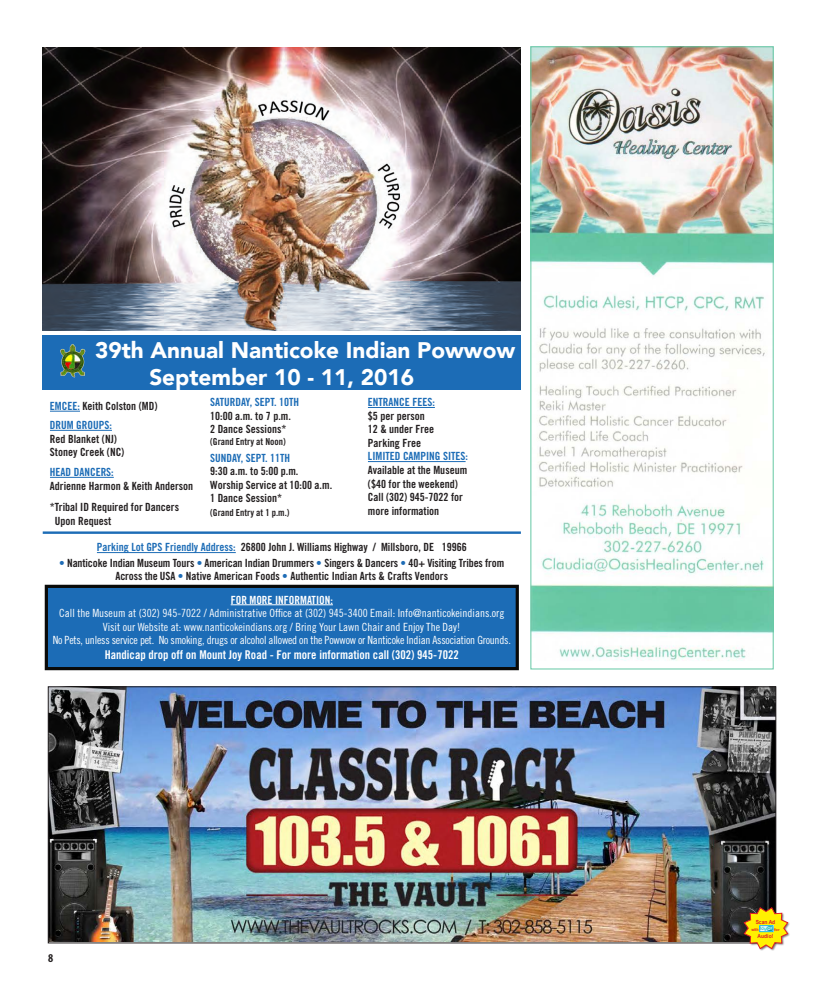
<style>
.page{position:relative;width:819px;height:990px;background:#fff}
.page>*{position:absolute;margin:0;border:0;box-sizing:border-box;transform-origin:0 0}
.t1{font:900 22.5px/27px "Avenir";color:#fff}
.t2{font:12.1px "Trade Gothic Bold Cond Twenty";color:#fff}
.Author{font:700 condensed 12px "Myriad Pro";color:#231f20}
.t3{font:11.3px/13.5px "Trade Gothic Bold Cond Twenty";color:#231f20}
.t4{font:11.3px/13.5px "Trade Gothic Cond Eighteen";color:#fff;text-align:center}
.t5{font:11.3px/19.2px "Trade Gothic Bold Cond Twenty";color:#1c6cb6}
.t6{font:9.7px "Trade Gothic Bold Cond Twenty";color:#231f20}
.Author-2{font:700 5.6px "Arial Narrow";color:#e21e25;scale:1.08 1}
.Author-3{font:700 4.1px "Arial Narrow";color:#e21e25;scale:1.08 1}
.Author-4{font:600 4.1px "Myriad Pro";color:#e21e25;scale:1.08 1}
.s1{color:#231f20}
.s2{color:#1c6cb6}
.s3{color:#1e6cb6}
.s4{font-family:"Trade Gothic Bold Cond Twenty"}
</style>
<div class="page">
<img style="left:50px;top:689px;width:724px;height:252px">
<div style="left:48px;top:687px;width:728px;height:256px;border:1px solid #231f20"></div>
<div style="left:744px;top:907px;width:46px;height:44px;background:#231f20;opacity:.61"></div>
<svg style="left:744px;top:907px;width:44px;height:42px;background:#d2c043"></svg>
<div style="left:46px;top:586px;width:471px;height:83px;background:#1c6cb6"></div>
<div style="left:45px;top:585px;width:474px;height:85px;border:3px solid #090a09"></div>
<hr style="left:97px;top:552px;width:139px;height:1px;background:#1c6cb6">
<img style="left:43px;top:47px;width:478px;height:283px">
<hr style="left:50px;top:411px;width:30px;height:1px;background:#1c6cb6">
<hr style="left:50px;top:430px;width:62px;height:1px;background:#1c6cb6">
<hr style="left:50px;top:477px;width:64px;height:1px;background:#1c6cb6">
<hr style="left:231px;top:605px;width:102px;height:1px;background:#fff">
<hr style="left:43px;top:531px;width:478px;height:3px;background:#1c6cb6">
<hr style="left:368px;top:407px;width:67px;height:1px;background:#1c6cb6">
<hr style="left:368px;top:461px;width:98px;height:1px;background:#1c6cb6">
<div style="left:43px;top:336px;width:478px;height:54px;background:#1c6cb6"></div>
<img style="left:60px;top:344px;width:26px;height:34px">
<img style="left:533px;top:49px;width:238px;height:612px">
<div style="left:531px;top:47px;width:242px;height:622px;border:1px solid #64c8a4"></div>
<p class="t1" style="left:149px;top:336px;width:367px;text-indent:-54px">39th Annual Nanticoke Indian Powwow<br>September 10 - 11, 2016</p>
<p class="t5" style="left:50px;top:396px;width:109px">EMCEE: <span class="s1">Keith Colston (MD)<br></span>DRUM GROUPS:</p>
<p class="t3" style="left:50px;top:432px;width:76px">Red Blanket (NJ)<br>Stoney Creek (NC)</p>
<p class="t3" style="left:50px;top:465px;width:145px"><span class="s2">HEAD DANCERS:<br></span>Adrienne Harmon &amp; Keith Anderson</p>
<p class="t3" style="left:55px;top:500px;width:126px;text-indent:-5px">*Tribal ID Required for Dancers<br>Upon Request</p>
<p class="t3" style="left:210px;top:395px;width:91px"><span class="s2">SATURDAY, SEPT. 10TH<br></span>10:00 a.m. to 7 p.m.<br>2 Dance Sessions*</p>
<p class="t6" style="left:210px;top:436px;width:77px">(Grand Entry at Noon)</p>
<p class="t3" style="left:210px;top:451px;width:124px"><span class="s2">SUNDAY, SEPT. 11TH<br></span>9:30 a.m. to 5:00 p.m.<br>Worship Service at 10:00 a.m.<br>1 Dance Session*</p>
<p class="t6" style="left:210px;top:506px;width:81px">(Grand Entry at 1 p.m.)</p>
<p class="t3" style="left:368px;top:395px;width:102px"><span class="s2">ENTRANCE FEES:<br></span>$5 per person<br>12 &amp; under Free<br>Parking Free<br><span class="s2">LIMITED CAMPING SITES:<br></span>Available at the Museum ($40 for the weekend)<br>Call (302) 945-7022 for more information</p>
<p class="t3" style="left:97px;top:541px;width:371px"><span class="s2">Parking Lot GPS Friendly Address:</span> 26800 John J. Williams Highway / Millsboro, DE 19966</p>
<p class="t3" style="left:59px;top:556px;width:446px;text-align:center"><span class="s3">•</span> Nanticoke Indian Museum Tours <span class="s3">•</span> American Indian Drummers <span class="s3">•</span> Singers &amp; Dancers <span class="s3">•</span> 40+ Visiting Tribes from<br>Across the USA <span class="s3">•</span> Native American Foods <span class="s3">•</span> Authentic Indian Arts &amp; Crafts Vendors</p>
<p class="t4" style="left:53px;top:593px;width:460px"><span class="s4">FOR MORE INFORMATION:<br></span>Call the Museum at (302) 945-7022 / Administrative Office at (302) 945-3400 Email: Info@nanticokeindians.org Visit our Website at: www.nanticokeindians.org / Bring Your Lawn Chair and Enjoy The Day!<br>No Pets, unless service pet. No smoking, drugs or alcohol allowed on the Powwow or Nanticoke Indian Association Grounds.</p>
<p class="t2" style="left:105px;top:647px;width:355px">Handicap drop off on Mount Joy Road - For more information call (302) 945-7022</p>
<p class="Author" style="left:48px;top:951px;width:7px">8</p>
<p class="Author-2" style="left:756px;top:917px;width:20px">Scan Ad</p>
<p class="Author-3" style="left:751px;top:926px;width:8px">with</p>
<p class="Author-4" style="left:774px;top:927px;width:7px">for</p>
<p class="Author-2" style="left:758px;top:931px;width:16px">Audio!</p>
</div>
